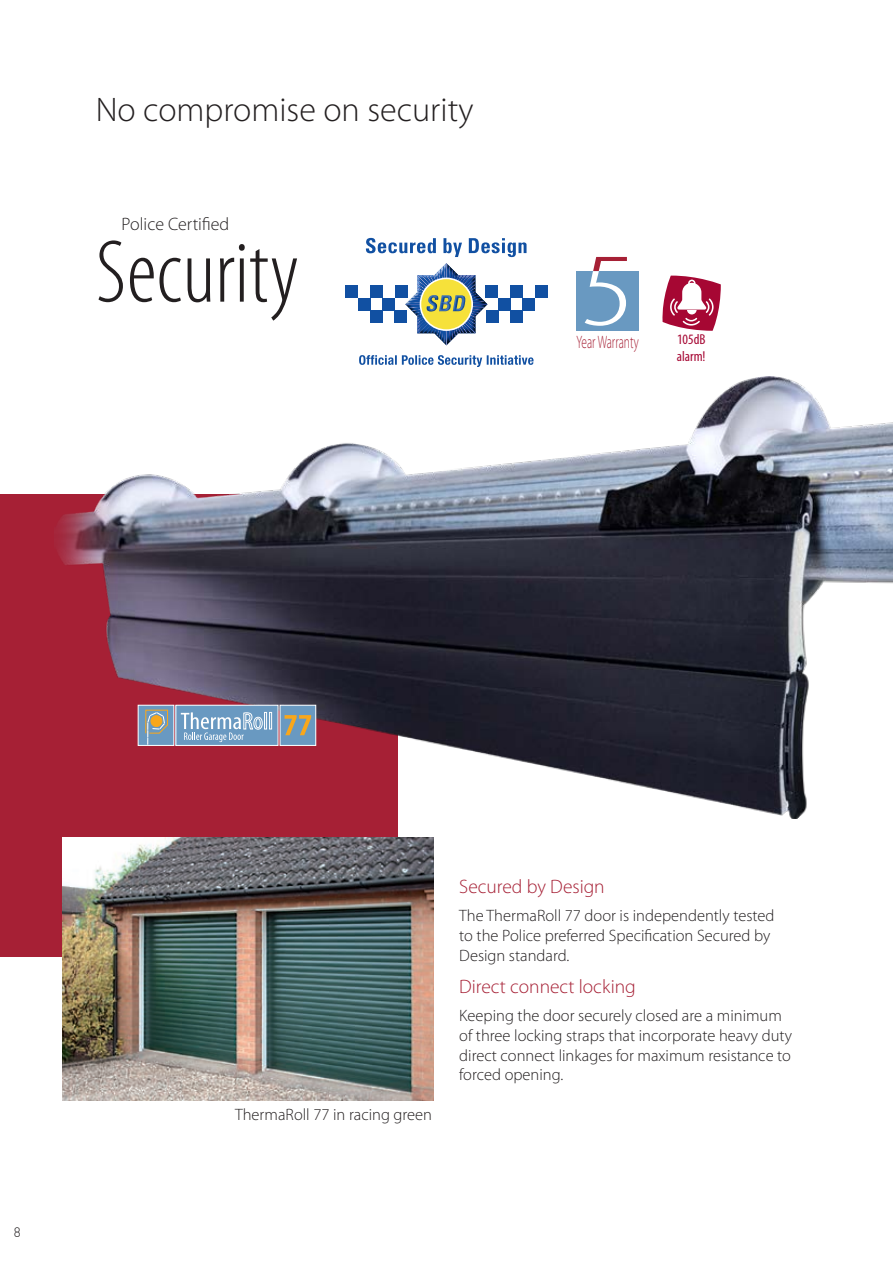
<style>
.page{position:relative;width:893px;height:1263px;background:#fff}
.page>*{position:absolute;margin:0;border:0;box-sizing:border-box;transform-origin:0 0}
.t1{font:300 condensed 104.7px "Myriad Pro";color:#a62035;scale:1.4 1}
.t2{font:300 condensed 90px "Myriad Pro";color:#231f20}
.t3{font:300 34.2px "Myriad Pro";color:#231f20}
.t4{font:300 19.5px "Myriad Pro";color:#a62035}
.t5{font:300 18px "Myriad Pro";color:#231f20}
.t6{font:300 18px "Myriad Pro";color:#a62035;scale:.64 1}
.t7{font:300 16.5px/19.8px "Myriad Pro";color:#231f20}
.t8{font:condensed 14.4px/17.2px "Myriad Pro";color:#a60733}
.t9{font:300 13.5px "DIN";color:#231f20}
</style>
<div class="page">
<div style="left:0;top:494px;width:398px;height:463px;background:#a62035"></div>
<img style="left:59px;top:376px;width:834px;height:442px">
<div style="left:334px;top:227px;width:225px;height:150px;background:#fff"></div>
<svg style="left:366px;top:238px;width:70px;height:15px"></svg>
<svg style="left:443px;top:238px;width:19px;height:19px"></svg>
<svg style="left:469px;top:238px;width:57px;height:19px"></svg>
<div style="left:370px;top:286px;width:13px;height:12px;background:#1150a2"></div>
<div style="left:346px;top:286px;width:12px;height:12px;background:#1150a2"></div>
<div style="left:395px;top:286px;width:12px;height:12px;background:#1150a2"></div>
<div style="left:358px;top:298px;width:12px;height:12px;background:#1150a2"></div>
<div style="left:382px;top:298px;width:13px;height:12px;background:#1150a2"></div>
<div style="left:370px;top:310px;width:13px;height:13px;background:#1150a2"></div>
<div style="left:395px;top:310px;width:12px;height:13px;background:#1150a2"></div>
<div style="left:510px;top:286px;width:13px;height:12px;background:#1150a2"></div>
<div style="left:535px;top:286px;width:12px;height:12px;background:#1150a2"></div>
<div style="left:485px;top:286px;width:13px;height:12px;background:#1150a2"></div>
<div style="left:523px;top:298px;width:12px;height:12px;background:#1150a2"></div>
<div style="left:498px;top:298px;width:12px;height:12px;background:#1150a2"></div>
<div style="left:510px;top:310px;width:13px;height:13px;background:#1150a2"></div>
<div style="left:486px;top:310px;width:12px;height:13px;background:#1150a2"></div>
<svg style="left:405px;top:263px;width:82px;height:82px"></svg>
<img style="left:426px;top:295px;width:13px;height:16px">
<img style="left:439px;top:295px;width:14px;height:16px">
<img style="left:453px;top:295px;width:13px;height:16px">
<svg style="left:359px;top:355px;width:174px;height:12px"></svg>
<svg style="left:662px;top:275px;width:59px;height:56px"></svg>
<img style="left:63px;top:837px;width:371px;height:263px">
<div style="left:576px;top:271px;width:63px;height:60px;background:#6999c1"></div>
<svg style="left:585px;top:271px;width:41px;height:55px"></svg>
<div style="left:176px;top:705px;width:102px;height:40px;background:#6999c1"></div>
<div style="left:176px;top:705px;width:102px;height:41px;border:1px solid #fff"></div>
<div style="left:264px;top:712px;width:3px;height:17px;border:1px solid #fff"></div>
<div style="left:269px;top:712px;width:3px;height:17px;border:1px solid #fff"></div>
<svg style="left:181px;top:712px;width:82px;height:30px"></svg>
<div style="left:280px;top:705px;width:36px;height:40px;background:#6999c1"></div>
<div style="left:280px;top:705px;width:36px;height:41px;border:1px solid #fff"></div>
<svg style="left:285px;top:715px;width:26px;height:20px"></svg>
<div style="left:138px;top:705px;width:36px;height:40px;background:#6999c1"></div>
<div style="left:138px;top:705px;width:36px;height:41px;border:1px solid #fff"></div>
<svg style="left:145px;top:709px;width:23px;height:35px"></svg>
<div style="left:151px;top:716px;width:11px;height:10px;background:#f9a71b;border-radius:50%"></div>
<div style="left:151px;top:715px;width:11px;height:12px;border:1px solid #f9a71b;border-radius:50%"></div>
<h3 class="t3" style="left:96px;top:89px;width:379px">No compromise on security</h3>
<p class="t5" style="left:122px;top:213px;width:109px">Police Certified</p>
<h2 class="t2" style="left:96px;top:219px;width:205px">Security</h2>
<h1 class="t1" style="left:581px;top:228px;width:39px">5</h1>
<p class="t6" style="left:576px;top:331px;width:99px">Year Warranty</p>
<p class="t8" style="left:677px;top:330px;width:30px">105dB alarm!</p>
<p class="t9" style="left:14px;top:1223px;width:8px">8</p>
<p class="t7" style="left:235px;top:1104px;width:198px">ThermaRoll 77 in racing green</p>
<p class="t4" style="left:459px;top:874px;width:147px">Secured by Design</p>
<p class="t7" style="left:459px;top:905px;width:317px">The ThermaRoll 77 door is independently tested to the Police preferred Specification Secured by<br>Design standard.</p>
<p class="t4" style="left:459px;top:974px;width:178px">Direct connect locking</p>
<p class="t7" style="left:459px;top:1005px;width:334px">Keeping the door securely closed are a minimum of three locking straps that incorporate heavy duty direct connect linkages for maximum resistance to forced opening.</p>
</div>
